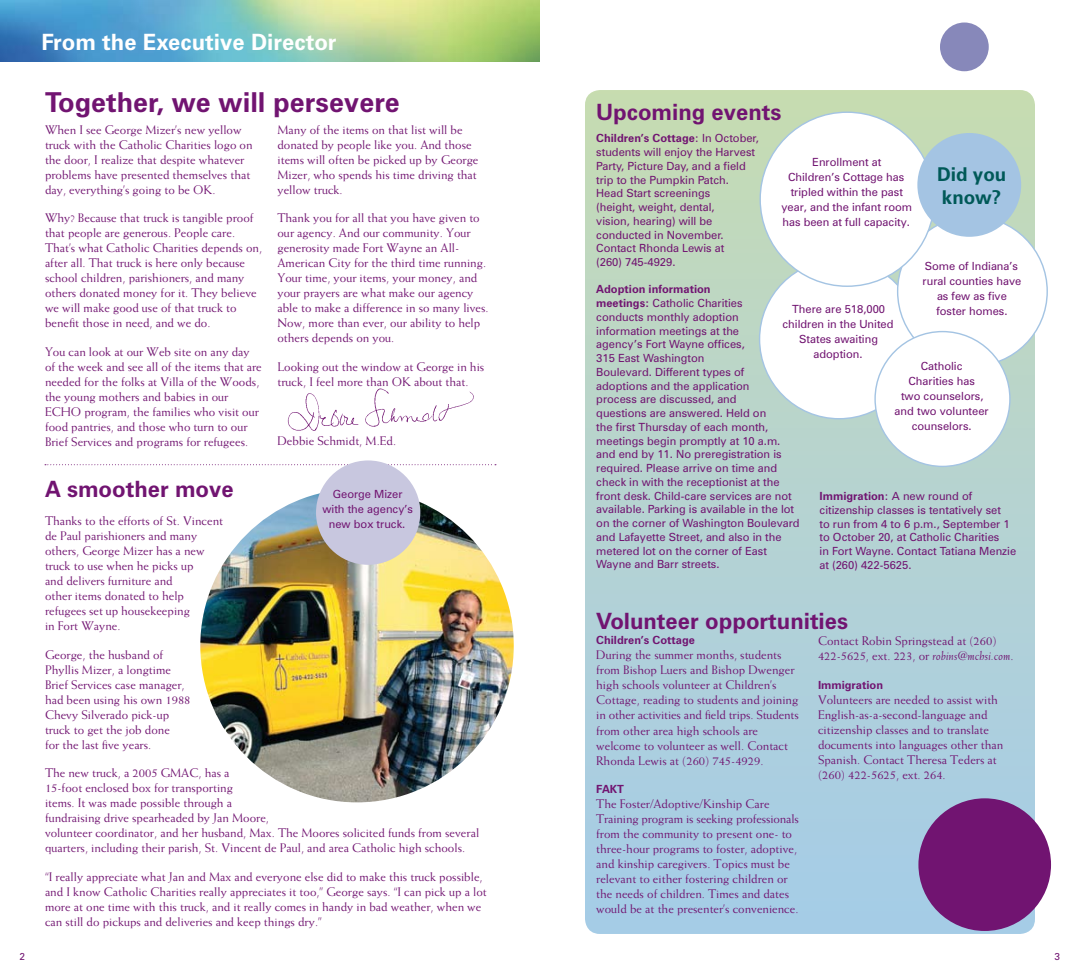
<style>
.page{position:relative;width:1080px;height:979px;background:#fff}
.page>*{position:absolute;margin:0;border:0;box-sizing:border-box;transform-origin:0 0}
.t1{font:700 27.5px "Zurich BT";color:#711471}
.t2{font:700 22.5px "Zurich BT";color:#711471}
.t3{font:700 22.5px "Zurich BT";color:#fff}
.t4{font:700 19.12px/23.2px "Zurich BT";color:#005958}
.t5{font:12.5px/15px "Weiss";color:#711471}
.t6{font:11.25px/13.8px "Zurich BT";color:#711471;text-align:center}
.t7{font:700 11.25px "Zurich BT";color:#711471}
.t8{font:10px "Zurich BT";color:#711471}
.s1{font-weight:700}
.s2{font-style:italic}
</style>
<div class="page">
<img style="left:0;top:0;width:540px;height:62px">
<div style="left:585px;top:90px;width:450px;height:844px;background:linear-gradient(to bottom,#c6dbb5,#a4cbeb);border-radius:15px"></div>
<div style="left:760px;top:259px;width:159px;height:160px;background:#fff;border-radius:50%"></div>
<div style="left:898px;top:217px;width:149px;height:149px;background:#fff;border-radius:50%"></div>
<img style="left:287px;top:388px;width:187px;height:43px">
<div style="left:760px;top:112px;width:174px;height:174px;background:#fff;border-radius:50%"></div>
<div style="left:917px;top:133px;width:104px;height:104px;background:#a4c4e3;border-radius:50%"></div>
<div style="left:918px;top:798px;width:133px;height:133px;background:#711471;border-radius:50%"></div>
<div style="left:940px;top:22px;width:49px;height:49px;background:#8788ba;border-radius:50%"></div>
<div style="left:875px;top:332px;width:135px;height:134px;background:#fff;border-radius:50%"></div>
<img style="left:200px;top:489px;width:314px;height:313px;border-radius:157px">
<svg style="left:45px;top:464px;width:451px;height:1px"></svg>
<div style="left:316px;top:460px;width:104px;height:105px;background:#c8c7df;border-radius:50%"></div>
<h2 class="t3" style="left:41px;top:28px;width:297px">From the Executive Director</h2>
<h1 class="t1" style="left:45px;top:86px;width:357px">Together, we will persevere</h1>
<p class="t5" style="left:45px;top:122px;width:209px">When I see George Mizer’s new yellow truck with the Catholic Charities logo on the door, I realize that despite whatever problems have presented themselves that day, everything’s going to be OK.</p>
<p class="t5" style="left:45px;top:210px;width:219px">Why? Because that truck is tangible proof that people are generous. People care.<br>That’s what Catholic Charities depends on, after all. That truck is here only because school children, parishioners, and many others donated money for it. They believe we will make good use of that truck to benefit those in need, and we do.</p>
<p class="t5" style="left:45px;top:344px;width:218px">You can look at our Web site on any day of the week and see all of the items that are needed for the folks at Villa of the Woods, the young mothers and babies in our ECHO program, the families who visit our food pantries, and those who turn to our Brief Services and programs for refugees.</p>
<p class="t5" style="left:278px;top:122px;width:203px">Many of the items on that list will be donated by people like you. And those items will often be picked up by George<br>Mizer, who spends his time driving that yellow truck.</p>
<p class="t5" style="left:278px;top:210px;width:213px">Thank you for all that you have given to our agency. And our community. Your generosity made Fort Wayne an All-American City for the third time running.<br>Your time, your items, your money, and your prayers are what make our agency able to make a difference in so many lives.<br>Now, more than ever, our ability to help others depends on you.</p>
<p class="t5" style="left:278px;top:359px;width:208px">Looking out the window at George in his truck, I feel more than OK about that.</p>
<p class="t5" style="left:278px;top:433px;width:120px">Debbie Schmidt, M.Ed.</p>
<h2 class="t2" style="left:45px;top:475px;width:190px">A smoother move</h2>
<p class="t5" style="left:45px;top:513px;width:180px">Thanks to the efforts of St. Vincent de Paul parishioners and many others, George Mizer has a new truck to use when he picks up<br>and delivers furniture and<br>other items donated to help refugees set up housekeeping<br>in Fort Wayne.</p>
<p class="t5" style="left:45px;top:647px;width:147px">George, the husband of<br>Phyllis Mizer, a longtime<br>Brief Services case manager, had been using his own 1988<br>Chevy Silverado pick-up truck to get the job done<br>for the last five years.</p>
<p class="t5" style="left:45px;top:765px;width:436px">The new truck, a 2005 GMAC, has a<br>15-foot enclosed box for transporting<br>items. It was made possible through a<br>fundraising drive spearheaded by Jan Moore,<br>volunteer coordinator, and her husband, Max. The Moores solicited funds from several quarters, including their parish, St. Vincent de Paul, and area Catholic high schools.</p>
<p class="t5" style="left:45px;top:869px;width:443px">“I really appreciate what Jan and Max and everyone else did to make this truck possible, and I know Catholic Charities really appreciates it too,” George says. “I can pick up a lot more at one time with this truck, and it really comes in handy in bad weather, when we can still do pickups and deliveries and keep things dry.”</p>
<p class="t6" style="left:322px;top:486px;width:92px;line-height:15px">George Mizer with the agency’s new box truck.</p>
<h2 class="t2" style="left:596px;top:99px;width:187px">Upcoming events</h2>
<p class="t6" style="left:596px;top:131px;width:164px;text-align:left"><span class="s1">Children’s Cottage</span>: In October, students will enjoy the Harvest<br>Party, Picture Day, and a field trip to the Pumpkin Patch.<br>Head Start screenings<br>(height, weight, dental,<br>vision, hearing) will be conducted in November.<br>Contact Rhonda Lewis at<br>(260) 745-4929.</p>
<p class="t6" style="left:596px;top:282px;width:205px;text-align:left"><span class="s1">Adoption information<br>meetings:</span> Catholic Charities<br>conducts monthly adoption information meetings at the<br>agency’s Fort Wayne offices,<br>315 East Washington<br>Boulevard. Different types of<br>adoptions and the application<br>process are discussed, and<br>questions are answered. Held on<br>the first Thursday of each month, meetings begin promptly at 10 a.m. and end by 11. No preregistration is required. Please arrive on time and check in with the receptionist at the front desk. Child-care services are not available. Parking is available in the lot on the corner of Washington Boulevard and Lafayette Street, and also in the metered lot on the corner of East<br>Wayne and Barr streets.</p>
<p class="t6" style="left:781px;top:154px;width:132px;line-height:15px">Enrollment at<br>Children’s Cottage has tripled within the past year, and the infant room has been at full capacity.</p>
<h3 class="t4" style="left:937px;top:162px;width:71px">Did you know?</h3>
<p class="t6" style="left:923px;top:258px;width:100px;line-height:15px">Some of Indiana’s rural counties have as few as five foster homes.</p>
<p class="t6" style="left:782px;top:302px;width:113px;line-height:15px">There are 518,000 children in the United<br>States awaiting adoption.</p>
<p class="t6" style="left:895px;top:359px;width:96px;line-height:15px">Catholic<br>Charities has<br>two counselors, and two volunteer counselors.</p>
<p class="t6" style="left:820px;top:489px;width:198px;text-align:left"><span class="s1">Immigration</span>: A new round of citizenship classes is tentatively set<br>to run from 4 to 6 p.m., September 1 to October 20, at Catholic Charities<br>in Fort Wayne. Contact Tatiana Menzie at (260) 422-5625.</p>
<h2 class="t2" style="left:596px;top:608px;width:254px">Volunteer opportunities</h2>
<p class="t7" style="left:596px;top:633px;width:100px">Children’s Cottage</p>
<p class="t5" style="left:596px;top:647px;width:204px">During the summer months, students from Bishop Luers and Bishop Dwenger high schools volunteer at Children’s Cottage, reading to students and joining in other activities and field trips. Students from other area high schools are welcome to volunteer as well. Contact Rhonda Lewis at (260) 745-4929.</p>
<p class="t7" style="left:596px;top:782px;width:29px">FAKT</p>
<p class="t5" style="left:596px;top:796px;width:204px">The Foster/Adoptive/Kinship Care Training program is seeking professionals from the community to present one- to three-hour programs to foster, adoptive, and kinship caregivers. Topics must be relevant to either fostering children or the needs of children. Times and dates would be at the presenter’s convenience.</p>
<p class="t5" style="left:818px;top:633px;width:197px">Contact Robin Springstead at (260)<br>422-5625, ext. 223, or <span class="s2">robins@mchsi.com</span>.</p>
<p class="t7" style="left:818px;top:678px;width:67px">Immigration</p>
<p class="t5" style="left:818px;top:692px;width:187px">Volunteers are needed to assist with English-as-a-second-language and citizenship classes and to translate documents into languages other than Spanish. Contact Theresa Teders at (260) 422-5625, ext. 264.</p>
<p class="t8" style="left:19px;top:950px;width:7px">2</p>
<p class="t8" style="left:1054px;top:950px;width:7px">3</p>
</div>
